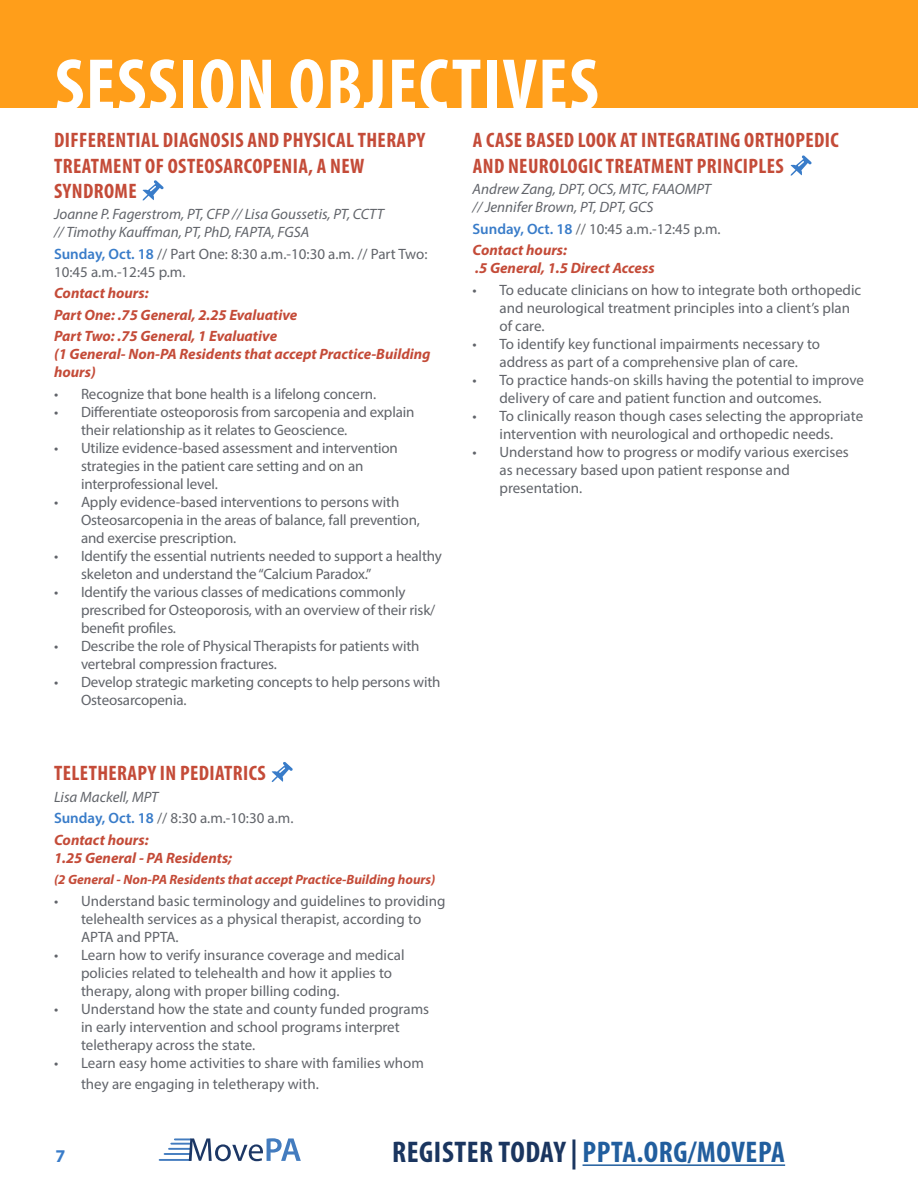
<style>
.page{position:relative;width:918px;height:1188px;background:#fff}
.page>*{position:absolute;margin:0;border:0;box-sizing:border-box;transform-origin:0 0}
.t1{font:700 condensed 75px "Myriad Pro";letter-spacing:.02em;color:#fff}
.t2{font:700 condensed 30px "Myriad Pro";letter-spacing:.02em;color:#215e9e}
.t3{font:700 condensed 21px/25.2px "Myriad Pro";letter-spacing:.02em;color:#c44b38}
.t4{font:700 18px "Myriad Pro";color:#397cc9}
.t5{font:15px/18px "Myriad Pro";letter-spacing:-.005em;color:#61646a}
.t6{font:italic 700 15px/21.5px "Myriad Pro";color:#c44b38}
.t7{font:italic 15px/18px "Myriad Pro";color:#61646a}
.t8{font:italic 700 13.5px "Myriad Pro";color:#c44b38}
.s1{font-weight:600;color:#397cc9}
.s2{font-weight:700;font-style:italic;color:#c44b38}
.s3{font-style:italic}
.s4{color:#1a355f}
</style>
<div class="page">
<hr style="left:583px;top:1164px;width:202px;height:2px;background:#215e9e">
<hr style="left:165px;top:1153px;width:25px;height:2px;background:#437cbf">
<hr style="left:160px;top:1159px;width:30px;height:2px;background:#437cbf">
<hr style="left:169px;top:1148px;width:22px;height:2px;background:#437cbf">
<hr style="left:171px;top:1143px;width:20px;height:2px;background:#437cbf">
<svg style="left:175px;top:1138px;width:126px;height:23px"></svg>
<div style="left:0;top:0;width:918px;height:108px;background:#ff9e1a"></div>
<svg style="left:142px;top:180px;width:22px;height:21px"></svg>
<svg style="left:790px;top:155px;width:22px;height:21px"></svg>
<svg style="left:272px;top:762px;width:21px;height:20px"></svg>
<h1 class="t1" style="left:55px;top:38px;width:546px">SESSION OBJECTIVES</h1>
<h3 class="t3" style="left:54px;top:127px;width:373px">DIFFERENTIAL DIAGNOSIS AND PHYSICAL THERAPY<br>TREATMENT OF OSTEOSARCOPENIA, A NEW<br>SYNDROME</h3>
<p class="t7" style="left:54px;top:205px;width:332px">Joanne P. Fagerstrom, PT, CFP // Lisa Goussetis, PT, CCTT // Timothy Kauffman, PT, PhD, FAPTA, FGSA</p>
<p class="t5" style="left:54px;top:245px;width:375px"><span class="s1">Sunday, Oct. 18</span> // Part One: 8:30 a.m.-10:30 a.m. // Part Two:<br>10:45 a.m.-12:45 p.m.</p>
<p class="t6" style="left:54px;top:282px;width:245px">Contact hours:<br>Part One: .75 General, 2.25 Evaluative<br>Part Two: .75 General, 1 Evaluative</p>
<p class="t6" style="left:54px;top:345px;width:378px;line-height:18px">(1 General- Non-PA Residents that accept Practice-Building hours)</p>
<p class="t5" style="left:54px;top:385px;width:324px">• Recognize that bone health is a lifelong concern.</p>
<p class="t5" style="left:81px;top:403px;width:335px;text-indent:-27px">• Differentiate osteoporosis from sarcopenia and explain their relationship as it relates to Geoscience.</p>
<p class="t5" style="left:81px;top:439px;width:318px;text-indent:-27px">• Utilize evidence-based assessment and intervention strategies in the patient care setting and on an interprofessional level.</p>
<p class="t5" style="left:81px;top:493px;width:340px;text-indent:-27px">• Apply evidence-based interventions to persons with<br>Osteosarcopenia in the areas of balance, fall prevention, and exercise prescription.</p>
<p class="t5" style="left:81px;top:547px;width:362px;text-indent:-27px">• Identify the essential nutrients needed to support a healthy skeleton and understand the “Calcium Paradox.”</p>
<p class="t5" style="left:81px;top:583px;width:356px;text-indent:-27px">• Identify the various classes of medications commonly prescribed for Osteoporosis, with an overview of their risk/ benefit profiles.</p>
<p class="t5" style="left:81px;top:637px;width:340px;text-indent:-27px">• Describe the role of Physical Therapists for patients with vertebral compression fractures.</p>
<p class="t5" style="left:81px;top:673px;width:361px;text-indent:-27px">• Develop strategic marketing concepts to help persons with<br>Osteosarcopenia.</p>
<h3 class="t3" style="left:473px;top:127px;width:368px">A CASE BASED LOOK AT INTEGRATING ORTHOPEDIC<br>AND NEUROLOGIC TREATMENT PRINCIPLES</h3>
<p class="t7" style="left:472px;top:180px;width:240px">Andrew Zang, DPT, OCS, MTC, FAAOMPT // Jennifer Brown, PT, DPT, GCS</p>
<p class="t5" style="left:472px;top:218px;width:250px;line-height:21.5px"><span class="s1">Sunday, Oct. 18</span> // 10:45 a.m.-12:45 p.m.<br><span class="s2">Contact hours:</span></p>
<p class="t6" style="left:475px;top:257px;width:181px">.5 General, 1.5 Direct Access</p>
<p class="t5" style="left:500px;top:280px;width:363px;text-indent:-27px">• To educate clinicians on how to integrate both orthopedic and neurological treatment principles into a client’s plan of care.</p>
<p class="t5" style="left:472px;top:334px;width:349px;text-align:center">• To identify key functional impairments necessary to address as part of a comprehensive plan of care.</p>
<p class="t5" style="left:500px;top:370px;width:366px;text-indent:-27px">• To practice hands-on skills having the potential to improve delivery of care and patient function and outcomes.</p>
<p class="t5" style="left:472px;top:406px;width:392px;text-align:center">• To clinically reason though cases selecting the appropriate intervention with neurological and orthopedic needs.</p>
<p class="t5" style="left:500px;top:442px;width:351px;text-indent:-27px">• Understand how to progress or modify various exercises as necessary based upon patient response and presentation.</p>
<h3 class="t3" style="left:54px;top:760px;width:213px">TELETHERAPY IN PEDIATRICS</h3>
<p class="t5" style="left:54px;top:786px;width:241px;line-height:21.5px"><span class="s3">Lisa Mackell, MPT<br></span><span class="s1">Sunday, Oct. 18</span> // 8:30 a.m.-10:30 a.m.<br><span class="s2">Contact hours:</span></p>
<p class="t6" style="left:54px;top:847px;width:180px">1.25 General - PA Residents;</p>
<p class="t8" style="left:54px;top:871px;width:383px">(2 General - Non-PA Residents that accept Practice-Building hours)</p>
<p class="t5" style="left:81px;top:892px;width:366px;text-indent:-27px">• Understand basic terminology and guidelines to providing telehealth services as a physical therapist, according to<br>APTA and PPTA.</p>
<p class="t5" style="left:81px;top:946px;width:325px;text-indent:-27px">• Learn how to verify insurance coverage and medical policies related to telehealth and how it applies to therapy, along with proper billing coding.</p>
<p class="t5" style="left:81px;top:1000px;width:350px;text-indent:-27px">• Understand how the state and county funded programs in early intervention and school programs interpret teletherapy across the state.</p>
<p class="t5" style="left:81px;top:1052px;width:344px;line-height:21.6px;text-indent:-27px">• Learn easy home activities to share with families whom they are engaging in teletherapy with.</p>
<p class="t4" style="left:56px;top:1144px;width:11px">7</p>
<h2 class="t2" style="left:392px;top:1133px;width:394px"><span class="s4">REGISTER TODAY |</span> PPTA.ORG/MOVEPA</h2>
</div>
